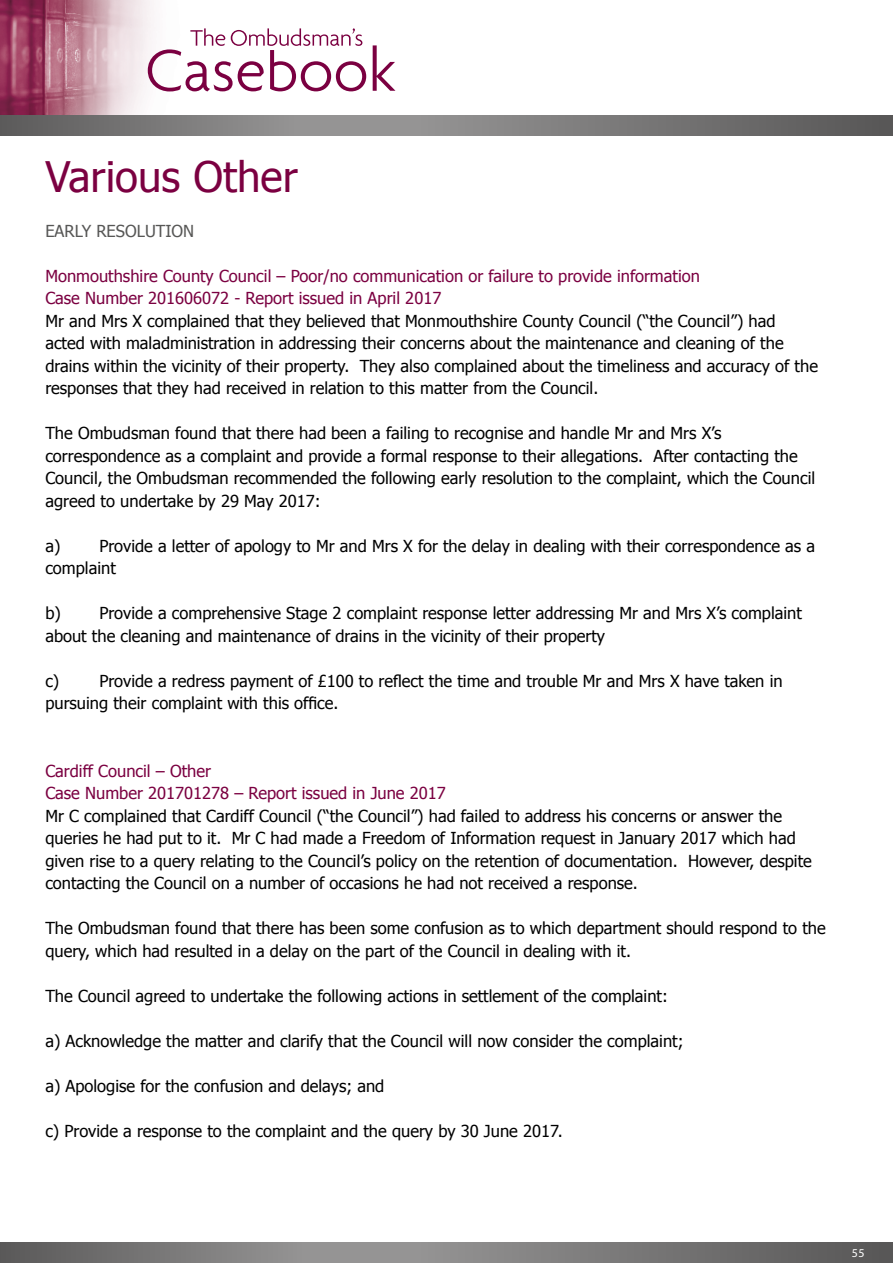
<style>
.page{position:relative;width:893px;height:1263px;background:#fff}
.page>*{position:absolute;margin:0;border:0;box-sizing:border-box;transform-origin:0 0}
.t1{font:42px "Tahoma";color:#7b0041}
.t2{font:16.5px/22.5px "Tahoma";color:#000}
.t3{font:16.5px/22.5px "Tahoma";color:#7b0041}
.t4{font:16.5px "Tahoma";color:#575756}
.t5{font:12px "Myriad Pro";color:#fff}
</style>
<div class="page">
<img style="left:0;top:0;width:396px;height:115px">
<svg style="left:0;top:115px;width:893px;height:21px;background:#7a7979"></svg>
<svg style="left:0;top:1242px;width:893px;height:21px;background:#7a7979"></svg>
<svg style="left:373px;top:45px;width:22px;height:46px"></svg>
<svg style="left:148px;top:28px;width:218px;height:63px"></svg>
<h1 class="t1" style="left:45px;top:148px;width:254px">Various Other</h1>
<p class="t4" style="left:45px;top:220px;width:150px">EARLY RESOLUTION</p>
<p class="t3" style="left:45px;top:264px;width:656px">Monmouthshire County Council – Poor/no communication or failure to provide information<br>Case Number 201606072 - Report issued in April 2017</p>
<p class="t2" style="left:45px;top:309px;width:774px">Mr and Mrs X complained that they believed that Monmouthshire County Council (“the Council”) had acted with maladministration in addressing their concerns about the maintenance and cleaning of the drains within the vicinity of their property. They also complained about the timeliness and accuracy of the responses that they had received in relation to this matter from the Council.</p>
<p class="t2" style="left:45px;top:421px;width:771px">The Ombudsman found that there had been a failing to recognise and handle Mr and Mrs X’s correspondence as a complaint and provide a formal response to their allegations. After contacting the Council, the Ombudsman recommended the following early resolution to the complaint, which the Council agreed to undertake by 29 May 2017:</p>
<p class="t2" style="left:45px;top:534px;width:771px">a) Provide a letter of apology to Mr and Mrs X for the delay in dealing with their correspondence as a complaint</p>
<p class="t2" style="left:45px;top:601px;width:758px">b) Provide a comprehensive Stage 2 complaint response letter addressing Mr and Mrs X’s complaint about the cleaning and maintenance of drains in the vicinity of their property</p>
<p class="t2" style="left:45px;top:669px;width:15px">c)</p>
<p class="t2" style="left:45px;top:669px;width:739px;text-indent:54px">Provide a redress payment of £100 to reflect the time and trouble Mr and Mrs X have taken in pursuing their complaint with this office.</p>
<p class="t3" style="left:45px;top:759px;width:402px">Cardiff Council – Other<br>Case Number 201701278 – Report issued in June 2017</p>
<p class="t2" style="left:45px;top:804px;width:768px">Mr C complained that Cardiff Council (“the Council”) had failed to address his concerns or answer the queries he had put to it. Mr C had made a Freedom of Information request in January 2017 which had given rise to a query relating to the Council’s policy on the retention of documentation. However, despite contacting the Council on a number of occasions he had not received a response.</p>
<p class="t2" style="left:45px;top:916px;width:782px">The Ombudsman found that there has been some confusion as to which department should respond to the query, which had resulted in a delay on the part of the Council in dealing with it.</p>
<p class="t2" style="left:45px;top:984px;width:624px">The Council agreed to undertake the following actions in settlement of the complaint:</p>
<p class="t2" style="left:45px;top:1029px;width:640px">a) Acknowledge the matter and clarify that the Council will now consider the complaint;</p>
<p class="t2" style="left:45px;top:1074px;width:340px">a) Apologise for the confusion and delays; and</p>
<p class="t2" style="left:45px;top:1119px;width:519px">c) Provide a response to the complaint and the query by 30 June 2017.</p>
<p class="t5" style="left:852px;top:1245px;width:14px">55</p>
</div>
